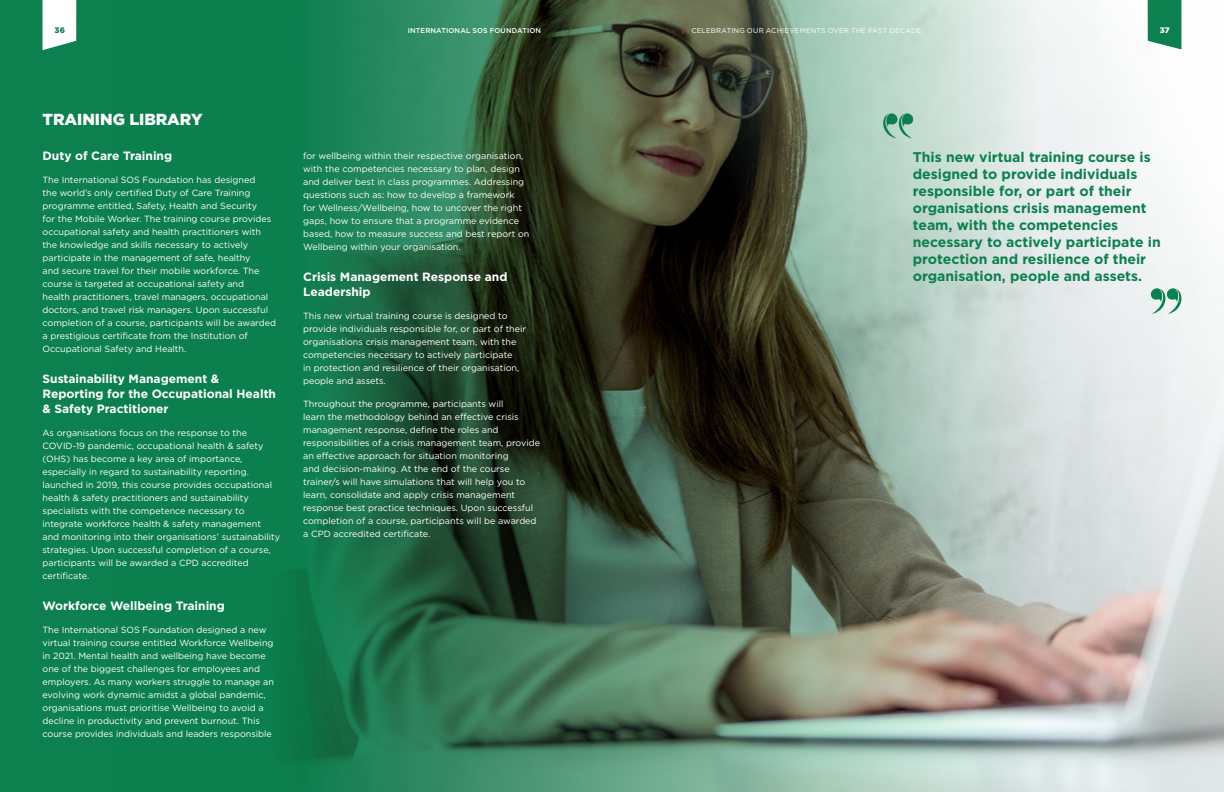
<style>
.page{position:relative;width:1224px;height:792px;background:#fff}
.page>*{position:absolute;margin:0;border:0;box-sizing:border-box;transform-origin:0 0}
.t1{font:900 16px "Gotham";color:#fff}
.t2{font:700 14px/17px "Gotham";color:#0d804f}
.t3{font:700 12px/15px "Gotham";color:#fff}
.t4{font:9px/13px "Gotham";color:#fff}
.t5{font:900 8px "Gotham";color:#0d804f}
.t6{font:900 8px "Gotham";color:#fff}
.t7{font:7px "Gotham";letter-spacing:.025em;color:#fff}
.t8{font:500 7px "Gotham";letter-spacing:.025em;color:#fff}
</style>
<div class="page">
<img style="left:0;top:0;width:1099px;height:792px">
<svg style="left:1148px;top:0;width:33px;height:50px"></svg>
<svg style="left:43px;top:0;width:33px;height:50px"></svg>
<svg style="left:883px;top:113px;width:30px;height:25px"></svg>
<svg style="left:1151px;top:288px;width:30px;height:26px"></svg>
<p class="t5" style="left:55px;top:26px;width:12px">36</p>
<p class="t6" style="left:1160px;top:26px;width:11px">37</p>
<p class="t8" style="left:408px;top:26px;width:135px">INTERNATIONAL SOS FOUNDATION</p>
<p class="t7" style="left:691px;top:26px;width:232px">CELEBRATING OUR ACHIEVEMENTS OVER THE PAST DECADE</p>
<h1 class="t1" style="left:43px;top:110px;width:162px">TRAINING LIBRARY</h1>
<h3 class="t3" style="left:43px;top:148px;width:131px">Duty of Care Training</h3>
<p class="t4" style="left:43px;top:174px;width:235px">The International SOS Foundation has designed<br>the world’s only certified Duty of Care Training programme entitled, Safety, Health and Security<br>for the Mobile Worker. The training course provides occupational safety and health practitioners with the knowledge and skills necessary to actively participate in the management of safe, healthy<br>and secure travel for their mobile workforce. The course is targeted at occupational safety and<br>health practitioners, travel managers, occupational doctors, and travel risk managers. Upon successful completion of a course, participants will be awarded a prestigious certificate from the Institution of Occupational Safety and Health.</p>
<h3 class="t3" style="left:43px;top:371px;width:235px">Sustainability Management &amp;<br>Reporting for the Occupational Health &amp; Safety Practitioner</h3>
<p class="t4" style="left:43px;top:427px;width:239px">As organisations focus on the response to the COVID-19 pandemic, occupational health &amp; safety (OHS) has become a key area of importance, especially in regard to sustainability reporting. launched in 2019, this course provides occupational health &amp; safety practitioners and sustainability specialists with the competence necessary to integrate workforce health &amp; safety management<br>and monitoring into their organisations’ sustainability strategies. Upon successful completion of a course, participants will be awarded a CPD accredited certificate.</p>
<h3 class="t3" style="left:43px;top:598px;width:184px">Workforce Wellbeing Training</h3>
<p class="t4" style="left:43px;top:624px;width:233px">The International SOS Foundation designed a new virtual training course entitled Workforce Wellbeing in 2021. Mental health and wellbeing have become one of the biggest challenges for employees and employers. As many workers struggle to manage an evolving work dynamic amidst a global pandemic, organisations must prioritise Wellbeing to avoid a decline in productivity and prevent burnout. This course provides individuals and leaders responsible</p>
<p class="t4" style="left:303px;top:149px;width:228px">for wellbeing within their respective organisation, with the competencies necessary to plan, design and deliver best in class programmes. Addressing questions such as: how to develop a framework<br>for Wellness/Wellbeing, how to uncover the right gaps, how to ensure that a programme evidence based, how to measure success and best report on Wellbeing within your organisation.</p>
<h3 class="t3" style="left:303px;top:269px;width:206px">Crisis Management Response and<br>Leadership</h3>
<p class="t4" style="left:303px;top:309px;width:225px">This new virtual training course is designed to provide individuals responsible for, or part of their organisations crisis management team, with the competencies necessary to actively participate<br>in protection and resilience of their organisation, people and assets.</p>
<p class="t4" style="left:303px;top:397px;width:238px">Throughout the programme, participants will<br>learn the methodology behind an effective crisis management response, define the roles and responsibilities of a crisis management team, provide an effective approach for situation monitoring<br>and decision-making. At the end of the course trainer/s will have simulations that will help you to learn, consolidate and apply crisis management response best practice techniques. Upon successful completion of a course, participants will be awarded a CPD accredited certificate.</p>
<p class="t2" style="left:913px;top:148px;width:249px">This new virtual training course is designed to provide individuals responsible for, or part of their organisations crisis management team, with the competencies necessary to actively participate in protection and resilience of their organisation, people and assets.</p>
</div>
